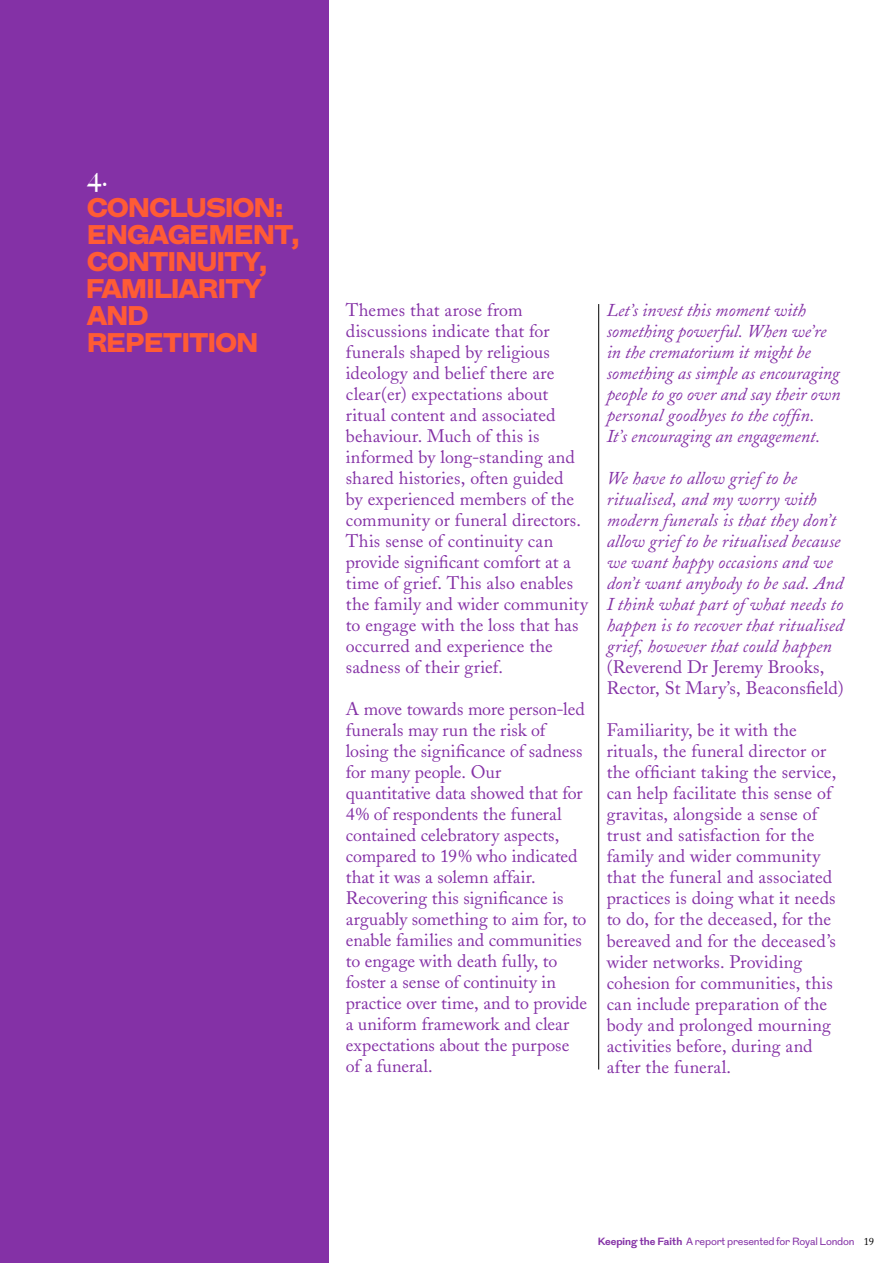
<style>
.page{position:relative;width:893px;height:1263px;background:#fff}
.page>*{position:absolute;margin:0;border:0;box-sizing:border-box;transform-origin:0 0}
.t1{font:900 27px/27px "Grot";letter-spacing:-.02em;color:#ff5b35}
.t2{font:500 27px "Big Caslon";color:#fff}
.t3{font:18px/21px "Adobe Caslon";letter-spacing:.005em;color:#8431a6}
.t4{font:italic 18px/21px "Adobe Caslon";letter-spacing:.005em;color:#8431a6}
.t5{font:10.5px "Grot";letter-spacing:-.02em;color:#8431a6}
.s1{font-weight:700}
.s2{font-family:"Adobe Caslon";color:#000}
</style>
<div class="page">
<div style="left:0;top:0;width:329px;height:1263px;background:#8431a6"></div>
<hr style="left:598px;top:304px;width:1px;height:765px;background:#000">
<h1 class="t2" style="left:87px;top:154px;width:22px">4.</h1>
<h1 class="t1" style="left:87px;top:196px;width:215px">CONCLUSION:<br>ENGAGEMENT,<br>CONTINUITY,<br>FAMILIARITY<br>AND<br>REPETITION</h1>
<p class="t3" style="left:346px;top:300px;width:243px">Themes that arose from discussions indicate that for funerals shaped by religious ideology and belief there are clear(er) expectations about ritual content and associated behaviour. Much of this is informed by long-standing and shared histories, often guided<br>by experienced members of the community or funeral directors.<br>This sense of continuity can provide significant comfort at a time of grief. This also enables the family and wider community to engage with the loss that has occurred and experience the sadness of their grief.</p>
<p class="t3" style="left:346px;top:699px;width:243px">A move towards more person-led funerals may run the risk of losing the significance of sadness for many people. Our quantitative data showed that for<br>4% of respondents the funeral contained celebratory aspects, compared to 19% who indicated that it was a solemn affair.<br>Recovering this significance is arguably something to aim for, to enable families and communities to engage with death fully, to foster a sense of continuity in practice over time, and to provide a uniform framework and clear expectations about the purpose of a funeral.</p>
<p class="t4" style="left:607px;top:301px;width:235px">Let’s invest this moment with something powerful. When we’re in the crematorium it might be something as simple as encouraging people to go over and say their own personal goodbyes to the coffin.<br>It’s encouraging an engagement.</p>
<p class="t4" style="left:607px;top:469px;width:239px">We have to allow grief to be ritualised, and my worry with modern funerals is that they don’t allow grief to be ritualised because we want happy occasions and we don’t want anybody to be sad. And<br>I think what part of what needs to happen is to recover that ritualised grief, however that could happen</p>
<p class="t3" style="left:607px;top:657px;width:239px">(Reverend Dr Jeremy Brooks,<br>Rector, St Mary’s, Beaconsfield)</p>
<p class="t3" style="left:607px;top:720px;width:231px">Familiarity, be it with the rituals, the funeral director or the officiant taking the service, can help facilitate this sense of gravitas, alongside a sense of trust and satisfaction for the family and wider community that the funeral and associated practices is doing what it needs to do, for the deceased, for the bereaved and for the deceased’s wider networks. Providing cohesion for communities, this can include preparation of the body and prolonged mourning activities before, during and after the funeral.</p>
<p class="t5" style="left:598px;top:1234px;width:278px"><span class="s1">Keeping the Faith</span> A report presented for Royal London <span class="s2">19</span></p>
</div>
